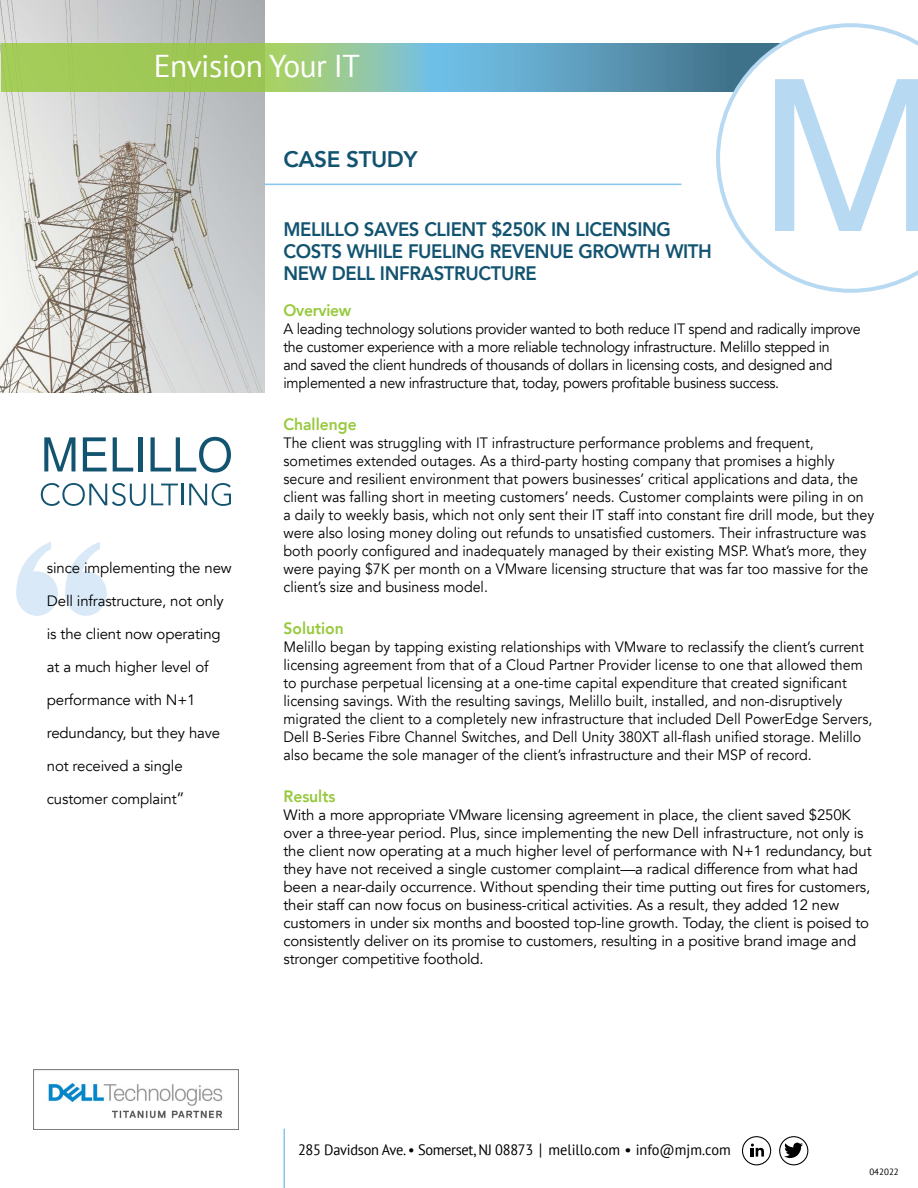
<style>
.page{position:relative;width:918px;height:1188px;background:#fff}
.page>*{position:absolute;margin:0;border:0;box-sizing:border-box;transform-origin:0 0}
.t1{font:31.5px "PT Sans";letter-spacing:-.02em;color:#fff}
.t2{font:800 22.5px "Avenir";letter-spacing:-.02em;color:#125370}
.t3{font:800 19.5px/22.2px "Avenir";letter-spacing:-.02em;color:#125370;scale:.95 1}
.t4{font:800 16.5px "Avenir";color:#97c93d;scale:.95 1}
.t5{font:800 16.5px "Avenir";letter-spacing:-.02em;color:#97c93d;scale:.95 1}
.t6{font:15px/18px "Avenir";color:#000;scale:.95 1}
.t7{font:15px/18px "Avenir";color:#000}
.t8{font:15px/18px "Avenir";letter-spacing:-.02em;color:#000;scale:.95 1}
.t9{font:15px "PT Sans";letter-spacing:-.02em;color:#000;scale:.96 1}
.t10{font:9px "PT Sans";color:#000}
.s1{font-size:16.5px}
.s2{font-family:"Lato"}
.s3{font-family:"PT Sans Caption"}
</style>
<div class="page">
<img style="left:0;top:0;width:265px;height:393px">
<svg style="left:1px;top:43px;width:715px;height:49px"></svg>
<hr style="left:265px;top:184px;width:416px;height:1px;background:#88c4eb">
<div style="left:779px;top:1136px;width:29px;height:29px;border:1px solid #000;border-radius:50%"></div>
<svg style="left:742px;top:1136px;width:30px;height:30px"></svg>
<svg style="left:44px;top:437px;width:31px;height:34px"></svg>
<svg style="left:83px;top:437px;width:24px;height:34px"></svg>
<svg style="left:113px;top:437px;width:20px;height:34px"></svg>
<hr style="left:139px;top:437px;width:4px;height:34px;background:#125370">
<svg style="left:151px;top:437px;width:80px;height:36px"></svg>
<svg style="left:41px;top:483px;width:137px;height:23px"></svg>
<hr style="left:181px;top:484px;width:2px;height:21px;background:#125370">
<svg style="left:189px;top:483px;width:42px;height:23px"></svg>
<hr style="left:284px;top:1129px;width:1px;height:59px;background:#88c4eb">
<svg style="left:784px;top:1143px;width:19px;height:15px"></svg>
<svg style="left:16px;top:542px;width:91px;height:74px"></svg>
<svg style="left:716px;top:23px;width:202px;height:270px"></svg>
<svg style="left:775px;top:79px;width:143px;height:152px"></svg>
<img style="left:33px;top:1069px;width:206px;height:60px">
<h1 class="t1" style="left:154px;top:45px;width:208px">Envision Your IT</h1>
<p class="t7" style="left:47px;top:559px;width:186px">since implementing the new</p>
<p class="t7" style="left:47px;top:592px;width:178px">Dell infrastructure, not only</p>
<p class="t7" style="left:47px;top:625px;width:175px">is the client now operating</p>
<p class="t7" style="left:47px;top:658px;width:163px">at a much higher level of</p>
<p class="t7" style="left:47px;top:691px;width:150px">performance with N+1</p>
<p class="t7" style="left:47px;top:724px;width:175px">redundancy, but they have</p>
<p class="t7" style="left:47px;top:757px;width:137px">not received a single</p>
<p class="t7" style="left:47px;top:790px;width:139px">customer complaint<span class="s1">”</span></p>
<h2 class="t2" style="left:284px;top:142px;width:136px">CASE STUDY</h2>
<h3 class="t3" style="left:284px;top:218px;width:452px">MELILLO SAVES CLIENT $250K IN LICENSING<br>COSTS WHILE FUELING REVENUE GROWTH WITH<br>NEW DELL INFRASTRUCTURE</h3>
<p class="t5" style="left:284px;top:297px;width:73px">Overview</p>
<p class="t8" style="left:284px;top:320px;width:609px">A leading technology solutions provider wanted to both reduce IT spend and radically improve the customer experience with a more reliable technology infrastructure. Melillo stepped in<br>and saved the client hundreds of thousands of dollars in licensing costs, and designed and implemented a new infrastructure that, today, powers profitable business success.</p>
<p class="t4" style="left:284px;top:411px;width:79px">Challenge</p>
<p class="t6" style="left:283px;top:434px;width:623px">The client was struggling with IT infrastructure performance problems and frequent, sometimes extended outages. As a third-party hosting company that promises a highly secure and resilient environment that powers businesses’ critical applications and data, the client was falling short in meeting customers’ needs. Customer complaints were piling in on a daily to weekly basis, which not only sent their IT staff into constant fire drill mode, but they were also losing money doling out refunds to unsatisfied customers. Their infrastructure was both poorly configured and inadequately managed by their existing MSP. What’s more, they were paying $7K per month on a VMware licensing structure that was far too massive for the client’s size and business model.</p>
<p class="t4" style="left:284px;top:615px;width:65px">Solution</p>
<p class="t6" style="left:284px;top:638px;width:621px">Melillo began by tapping existing relationships with VMware to reclassify the client’s current licensing agreement from that of a Cloud Partner Provider license to one that allowed them to purchase perpetual licensing at a one-time capital expenditure that created significant licensing savings. With the resulting savings, Melillo built, installed, and non-disruptively migrated the client to a completely new infrastructure that included Dell PowerEdge Servers, Dell B-Series Fibre Channel Switches, and Dell Unity 380XT all-flash unified storage. Melillo also became the sole manager of the client’s infrastructure and their MSP of record.</p>
<p class="t4" style="left:284px;top:783px;width:56px">Results</p>
<p class="t7" style="left:284px;top:806px;width:590px">With a more appropriate VMware licensing agreement in place, the client saved $250K over a three-year period. Plus, since implementing the new Dell infrastructure, not only is the client now operating at a much higher level of performance with N+1 redundancy, but they have not received a single customer complaint—a radical difference from what had been a near-daily occurrence. Without spending their time putting out fires for customers, their staff can now focus on business-critical activities. As a result, they added 12 new customers in under six months and boosted top-line growth. Today, the client is poised to consistently deliver on its promise to customers, resulting in a positive brand image and stronger competitive foothold.</p>
<p class="t9" style="left:298px;top:1140px;width:452px">285 Davidson Ave. • Somerset, NJ 08873 <span class="s2">|</span> melillo.com <span class="s3">•</span> info@mjm.com</p>
<p class="t10" style="left:869px;top:1166px;width:31px">042022</p>
</div>
